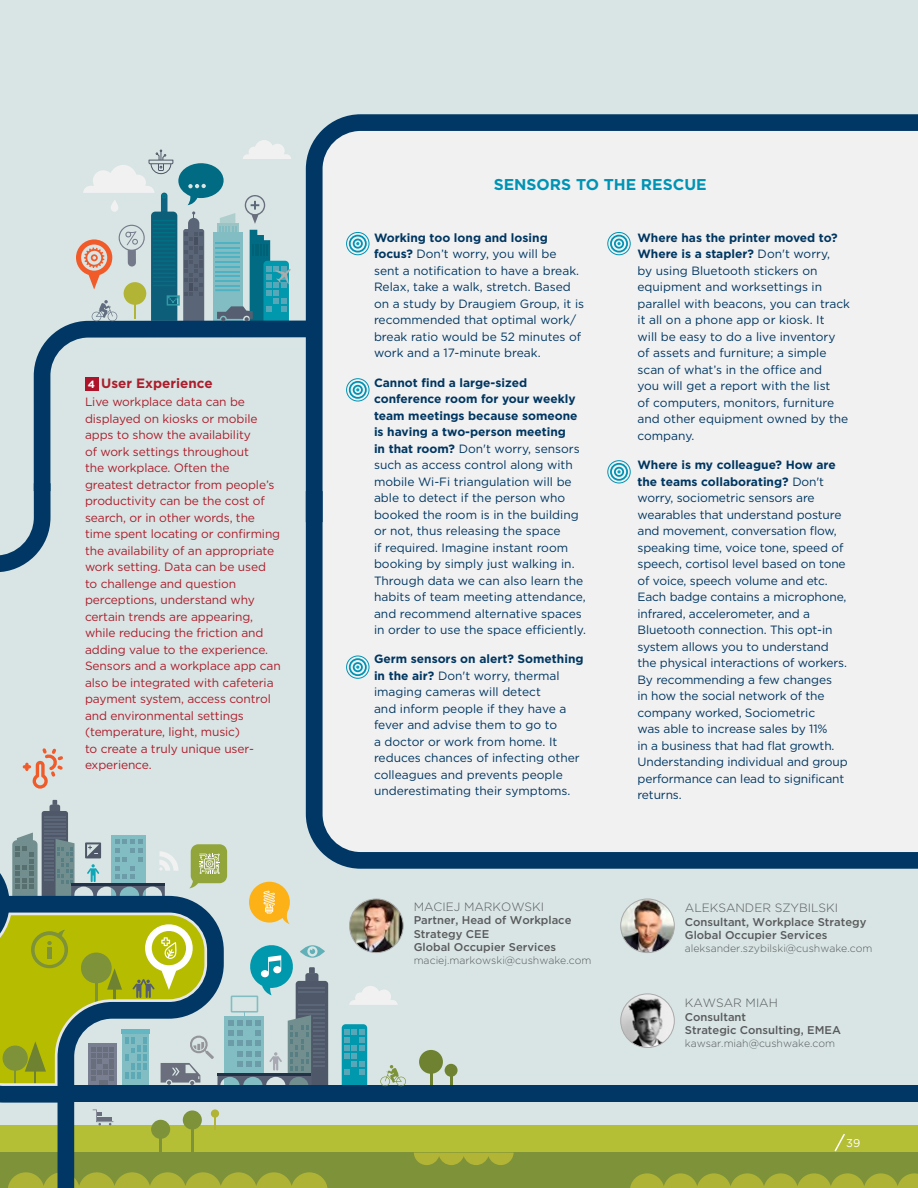
<style>
.page{position:relative;width:918px;height:1188px;background:#fff}
.page>*{position:absolute;margin:0;border:0;box-sizing:border-box;transform-origin:0 0}
.t1{font:700 15.6px "Gotham";color:#0093b4}
.t2{font:700 13.5px "Gotham";color:#ac1e2d}
.t3{font:12px/16.5px "Gotham";color:#003660}
.t4{font:12px/16.5px "Gotham";letter-spacing:-.01em;color:#ac1e2d}
.t5{font:300 12px "Gotham";color:#58595b}
.t6{font:500 11.25px/13.5px "Gotham";color:#58595b}
.t7{font:11.25px "Gotham";color:#fff}
.t8{font:300 10.5px "Gotham";color:#58595b}
.t9{font:700 10.5px "Gotham";color:#fff}
.s1{font-weight:700}
</style>
<div class="page">
<div style="left:0;top:0;width:918px;height:1154px;background:#d8e5e4"></div>
<div style="left:0;top:1125px;width:918px;height:63px;background:#b5bf35"></div>
<div style="left:0;top:1153px;width:918px;height:35px;background:#7d9239"></div>
<svg style="left:224px;top:1172px;width:104px;height:16px"></svg>
<svg style="left:630px;top:1173px;width:288px;height:15px"></svg>
<svg style="left:349px;top:986px;width:49px;height:19px"></svg>
<div style="left:445px;top:1064px;width:13px;height:13px;background:#6e8231;border-radius:50%"></div>
<svg style="left:450px;top:1077px;width:2px;height:9px"></svg>
<div style="left:419px;top:1050px;width:24px;height:24px;background:#6e8231;border-radius:50%"></div>
<svg style="left:430px;top:1074px;width:2px;height:11px"></svg>
<svg style="left:414px;top:1153px;width:100px;height:12px"></svg>
<svg style="left:342px;top:1024px;width:25px;height:61px;background:#1e9db0"></svg>
<svg style="left:34px;top:321px;width:272px;height:170px"></svg>
<svg style="left:0;top:483px;width:51px;height:89px"></svg>
<svg style="left:0;top:1103px;width:224px;height:85px"></svg>
<div style="left:71px;top:1086px;width:847px;height:16px;background:#003764"></div>
<svg style="left:306px;top:114px;width:612px;height:377px;background:#dfe3e7"></svg>
<div style="left:306px;top:491px;width:612px;height:378px;background:#f1f1f2"></div>
<svg style="left:93px;top:1110px;width:20px;height:15px"></svg>
<svg style="left:380px;top:1065px;width:26px;height:21px"></svg>
<svg style="left:23px;top:748px;width:40px;height:41px"></svg>
<svg style="left:76px;top:140px;width:215px;height:182px"></svg>
<svg style="left:0;top:800px;width:328px;height:303px"></svg>
<div style="left:85px;top:378px;width:13px;height:13px;background:#ae132a"></div>
<div style="left:346px;top:232px;width:23px;height:23px;border:1px solid #0093b4;border-radius:50%"></div>
<div style="left:349px;top:235px;width:18px;height:18px;border:2px solid #0093b4;border-radius:50%"></div>
<div style="left:353px;top:239px;width:10px;height:10px;border:2px solid #0093b4;border-radius:50%"></div>
<div style="left:607px;top:232px;width:24px;height:23px;border:1px solid #0093b4;border-radius:50%"></div>
<div style="left:610px;top:235px;width:18px;height:18px;border:2px solid #0093b4;border-radius:50%"></div>
<div style="left:614px;top:239px;width:10px;height:10px;border:2px solid #0093b4;border-radius:50%"></div>
<svg style="left:617px;top:242px;width:4px;height:3px"></svg>
<div style="left:346px;top:378px;width:23px;height:23px;border:1px solid #0093b4;border-radius:50%"></div>
<div style="left:349px;top:381px;width:18px;height:18px;border:2px solid #0093b4;border-radius:50%"></div>
<div style="left:353px;top:385px;width:10px;height:10px;border:2px solid #0093b4;border-radius:50%"></div>
<div style="left:607px;top:460px;width:24px;height:23px;border:1px solid #0093b4;border-radius:50%"></div>
<div style="left:610px;top:463px;width:18px;height:18px;border:2px solid #0093b4;border-radius:50%"></div>
<div style="left:614px;top:467px;width:10px;height:10px;border:2px solid #0093b4;border-radius:50%"></div>
<svg style="left:617px;top:470px;width:4px;height:3px"></svg>
<div style="left:346px;top:656px;width:23px;height:23px;border:1px solid #0093b4;border-radius:50%"></div>
<div style="left:349px;top:658px;width:18px;height:18px;border:2px solid #0093b4;border-radius:50%"></div>
<div style="left:353px;top:662px;width:10px;height:10px;border:2px solid #0093b4;border-radius:50%"></div>
<svg style="left:833px;top:1134px;width:13px;height:19px"></svg>
<img style="left:350px;top:899px;width:53px;height:54px;border-radius:27px">
<div style="left:349px;top:899px;width:54px;height:54px;border:1px solid #aaa9aa;border-radius:50%"></div>
<img style="left:621px;top:899px;width:53px;height:54px;border-radius:27px">
<div style="left:621px;top:899px;width:54px;height:54px;border:1px solid #aaa9aa;border-radius:50%"></div>
<img style="left:621px;top:997px;width:53px;height:51px">
<div style="left:621px;top:994px;width:54px;height:54px;border:1px solid #aaa9aa;border-radius:50%"></div>
<p class="t2" style="left:101px;top:375px;width:113px">User Experience</p>
<p class="t4" style="left:85px;top:394px;width:197px">Live workplace data can be displayed on kiosks or mobile apps to show the availability<br>of work settings throughout<br>the workplace. Often the greatest detractor from people’s productivity can be the cost of search, or in other words, the time spent locating or confirming the availability of an appropriate work setting. Data can be used to challenge and question perceptions, understand why certain trends are appearing, while reducing the friction and adding value to the experience.<br>Sensors and a workplace app can also be integrated with cafeteria payment system, access control and environmental settings (temperature, light, music)<br>to create a truly unique user&shy;experience.</p>
<p class="t9" style="left:88px;top:377px;width:9px">4</p>
<h1 class="t1" style="left:494px;top:174px;width:215px">SENSORS TO THE RESCUE</h1>
<p class="t3" style="left:374px;top:229px;width:212px"><span class="s1">Working too long and losing focus?</span> Don’t worry, you will be sent a notification to have a break.<br>Relax, take a walk, stretch. Based on a study by Draugiem Group, it is recommended that optimal work/ break ratio would be 52 minutes of work and a 17-minute break.</p>
<p class="t3" style="left:374px;top:374px;width:213px"><span class="s1">Cannot find a large-sized conference room for your weekly team meetings because someone is having a two-person meeting<br>in that room?</span> Don't worry, sensors such as access control along with mobile Wi-Fi triangulation will be able to detect if the person who booked the room is in the building or not, thus releasing the space<br>if required. Imagine instant room booking by simply just walking in.<br>Through data we can also learn the habits of team meeting attendance, and recommend alternative spaces in order to use the space efficiently.</p>
<p class="t3" style="left:374px;top:651px;width:211px"><span class="s1">Germ sensors on alert? Something in the air?</span> Don't worry, thermal imaging cameras will detect<br>and inform people if they have a fever and advise them to go to<br>a doctor or work from home. It reduces chances of infecting other colleagues and prevents people underestimating their symptoms.</p>
<p class="t5" style="left:414px;top:899px;width:132px">MACIEJ MARKOWSKI</p>
<p class="t6" style="left:414px;top:914px;width:159px">Partner, Head of Workplace<br>Strategy CEE<br>Global Occupier Services</p>
<p class="t8" style="left:414px;top:954px;width:179px">maciej.markowski@cushwake.com</p>
<p class="t3" style="left:638px;top:229px;width:214px"><span class="s1">Where has the printer moved to?<br>Where is a stapler?</span> Don't worry,<br>by using Bluetooth stickers on equipment and worksettings in parallel with beacons, you can track it all on a phone app or kiosk. It<br>will be easy to do a live inventory of assets and furniture; a simple scan of what’s in the office and<br>you will get a report with the list<br>of computers, monitors, furniture and other equipment owned by the company.</p>
<p class="t3" style="left:638px;top:456px;width:212px"><span class="s1">Where is my colleague? How are the teams collaborating?</span> Don't worry, sociometric sensors are wearables that understand posture and movement, conversation flow, speaking time, voice tone, speed of speech, cortisol level based on tone of voice, speech volume and etc.<br>Each badge contains a microphone, infrared, accelerometer, and a<br>Bluetooth connection. This opt-in system allows you to understand the physical interactions of workers.<br>By recommending a few changes<br>in how the social network of the company worked, Sociometric<br>was able to increase sales by 11%<br>in a business that had flat growth.<br>Understanding individual and group performance can lead to significant returns.</p>
<p class="t5" style="left:685px;top:900px;width:155px">ALEKSANDER SZYBILSKI</p>
<p class="t6" style="left:685px;top:915px;width:183px">Consultant, Workplace Strategy<br>Global Occupier Services</p>
<p class="t8" style="left:685px;top:942px;width:189px">aleksander.szybilski@cushwake.com</p>
<p class="t5" style="left:685px;top:995px;width:95px">KAWSAR MIAH</p>
<p class="t6" style="left:685px;top:1010px;width:158px">Consultant<br>Strategic Consulting, EMEA</p>
<p class="t8" style="left:685px;top:1036px;width:152px">kawsar.miah@cushwake.com</p>
<p class="t7" style="left:846px;top:1136px;width:16px">39</p>
</div>
